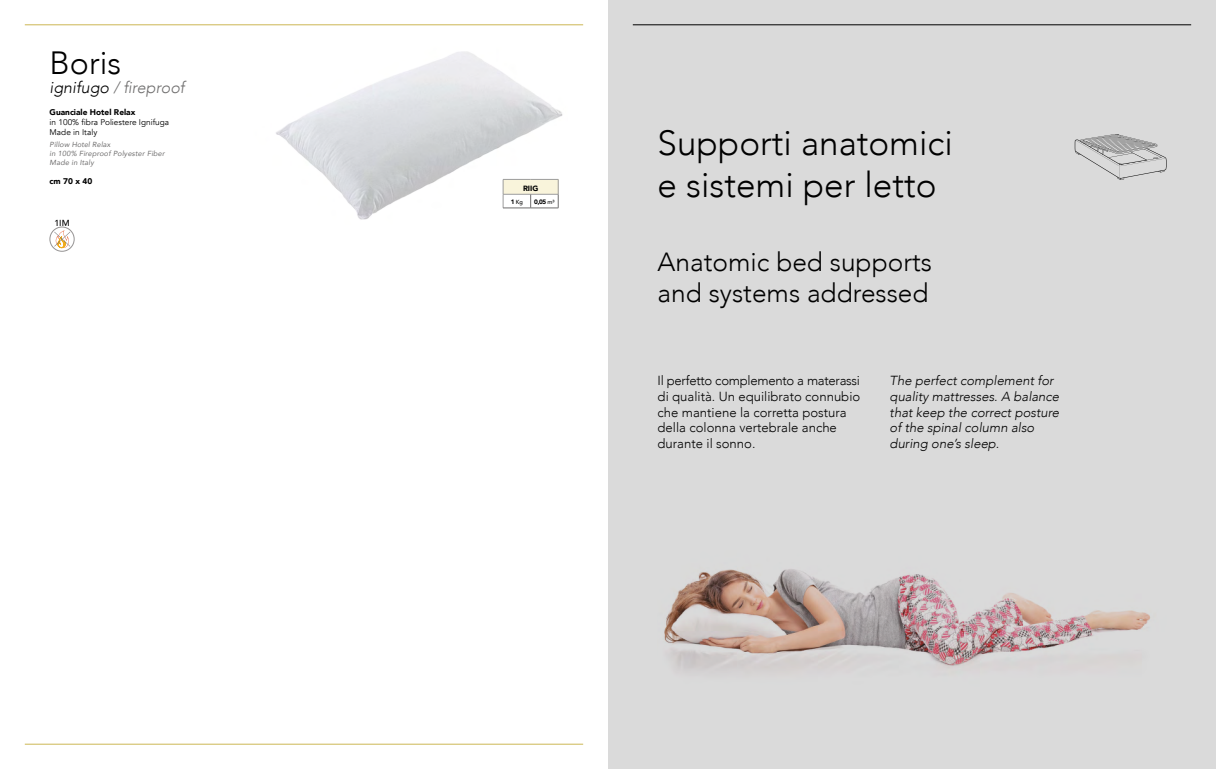
<style>
.page{position:relative;width:1216px;height:769px;background:#fff}
.page>*{position:absolute;margin:0;border:0;box-sizing:border-box;transform-origin:0 0}
.t1{font:300 35px/42px "Avenir";color:#000}
.t2{font:300 32.2px "Avenir";color:#000}
.t3{font:300 26.25px/31.5px "Avenir";color:#000}
.t4{font:italic 300 16.1px "Avenir";color:#706f6f}
.t5{font:300 13.12px/15.8px "Avenir";color:#000}
.t6{font:italic 300 13.12px/15.8px "Avenir";color:#000}
.t7{font:500 8.75px "Avenir";color:#000}
.t8{font:8.22px/9.9px "Avenir";color:#000}
.t9{font:900 8.22px "Avenir";color:#000}
.t10{font:900 7.61px "Avenir";color:#000}
.t11{font:italic 7.35px/9.2px "Avenir";letter-spacing:.02em;color:#706f6f}
.t12{font:900 6.39px "Avenir";color:#000}
.t13{font:500 5.86px "Avenir";color:#000;scale:.95 1}
.s1{color:#000}
.s2{font-weight:900;font-size:6.39px}
.s3{font-weight:500;font-size:5.86px}
</style>
<div class="page">
<img style="left:276px;top:51px;width:287px;height:169px">
<svg style="left:503px;top:179px;width:56px;height:30px"></svg>
<hr style="left:25px;top:24px;width:558px;height:1px;background:#ccb754">
<div style="left:50px;top:227px;width:24px;height:24px;border:1px solid #959393;border-radius:50%"></div>
<svg style="left:54px;top:230px;width:16px;height:18px"></svg>
<hr style="left:25px;top:744px;width:558px;height:1px;background:#ccb754">
<div style="left:608px;top:0;width:607px;height:769px;background:#dadada"></div>
<hr style="left:632px;top:24px;width:559px;height:1px;background:#000">
<img style="left:664px;top:569px;width:486px;height:102px">
<svg style="left:1074px;top:134px;width:92px;height:46px"></svg>
<h2 class="t2" style="left:50px;top:44px;width:73px">Boris</h2>
<p class="t4" style="left:50px;top:78px;width:136px"><span class="s1">ignifugo</span> / fireproof</p>
<p class="t9" style="left:50px;top:105px;width:87px">Guanciale Hotel Relax</p>
<p class="t8" style="left:50px;top:117px;width:121px">in 100% fibra Poliestere Ignifuga<br>Made in Italy</p>
<p class="t11" style="left:50px;top:139px;width:117px">Pillow Hotel Relax<br>in 100% Fireproof Polyester Fiber<br>Made in Italy</p>
<p class="t9" style="left:50px;top:174px;width:44px">cm 70 x 40</p>
<p class="t7" style="left:54px;top:215px;width:17px">1IM</p>
<p class="t10" style="left:523px;top:181px;width:17px">RIIG</p>
<p class="t13" style="left:511px;top:197px;width:14px"><span class="s2">1</span> Kg</p>
<p class="t12" style="left:534px;top:197px;width:22px">0,05 <span class="s3">m³</span></p>
<h1 class="t1" style="left:657px;top:122px;width:297px">Supporti anatomici e sistemi per letto</h1>
<h3 class="t3" style="left:657px;top:246px;width:276px">Anatomic bed supports and systems addressed</h3>
<p class="t5" style="left:657px;top:373px;width:204px">Il perfetto complemento a materassi di qualità. Un equilibrato connubio che mantiene la corretta postura della colonna vertebrale anche durante il sonno.</p>
<p class="t6" style="left:889px;top:373px;width:171px">The perfect complement for quality mattresses. A balance that keep the correct posture of the spinal column also during one’s sleep.</p>
</div>
